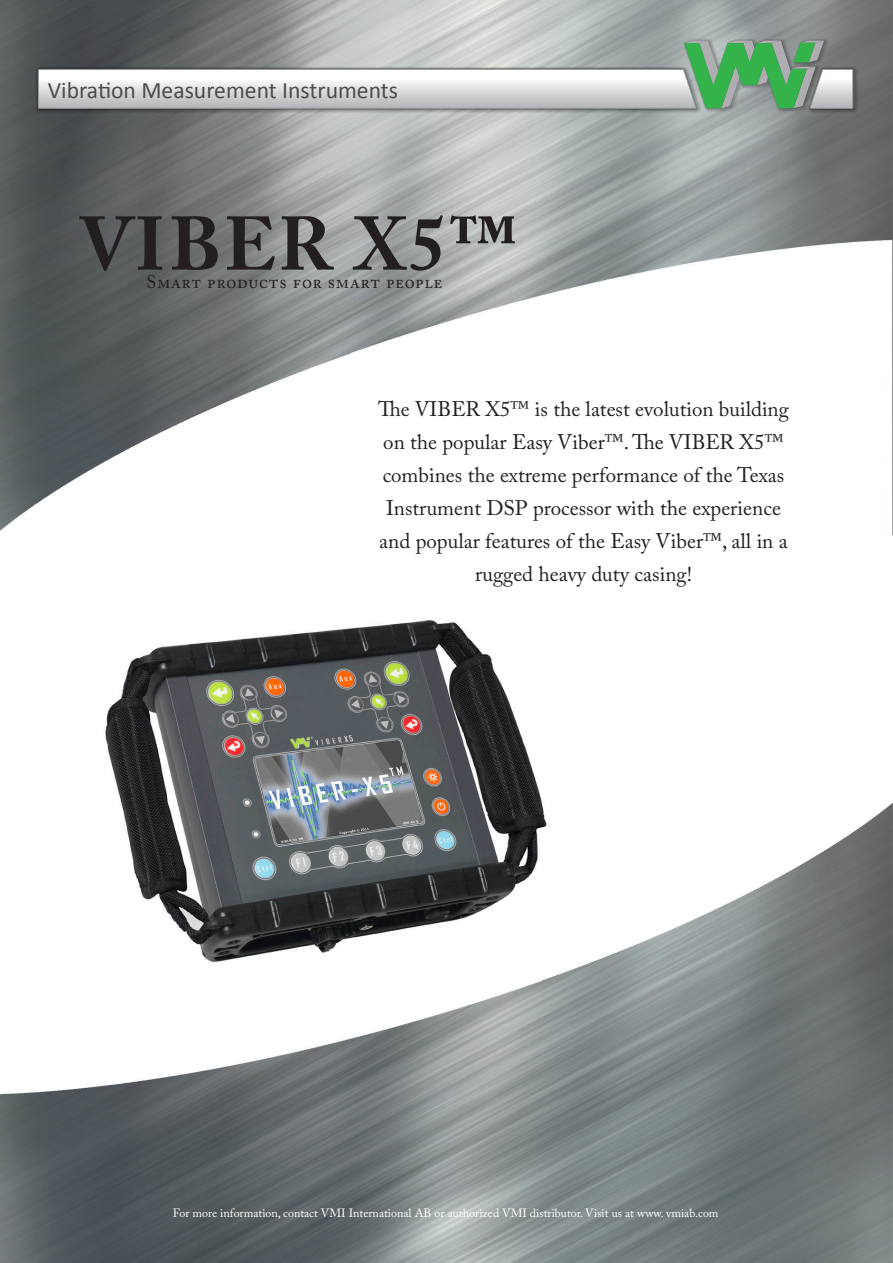
<style>
.page{position:relative;width:893px;height:1263px;background:#fff}
.page>*{position:absolute;margin:0;border:0;box-sizing:border-box;transform-origin:0 0}
.t1{font:700 75px "Adobe Caslon Pro";letter-spacing:.04em;color:#231f20}
.t2{font:23.7px "Calibri";color:#4b4c4d}
.t3{font:21px/33px "Adobe Caslon Pro";color:#231f20;text-align:center}
.t4{font:18px "Adobe Caslon Pro";letter-spacing:.04em;color:#231f20}
.t5{font:12px "Adobe Caslon Pro";color:#fff}
</style>
<div class="page">
<img style="left:0;top:803px;width:893px;height:460px">
<img style="left:0;top:0;width:893px;height:534px">
<img style="left:35px;top:38px;width:825px;height:90px">
<img style="left:36px;top:67px;width:663px;height:44px">
<img style="left:808px;top:67px;width:47px;height:44px">
<img style="left:683px;top:39px;width:142px;height:71px">
<svg style="left:38px;top:40px;width:815px;height:69px"></svg>
<img style="left:102px;top:620px;width:449px;height:344px">
<p class="t2" style="left:48px;top:75px;width:352px">Vibration Measurement Instruments</p>
<p class="t1" style="left:80px;top:200px;width:439px">VIBER X5™</p>
<p class="t4" style="left:147px;top:271px;width:297px">Smart products for smart people</p>
<p class="t3" style="left:378px;top:392px;width:412px">The VIBER X5™ is the latest evolution building on the popular Easy Viber™. The VIBER X5™ combines the extreme performance of the Texas Instrument DSP processor with the experience and popular features of the Easy Viber™, all in a rugged heavy duty casing!</p>
<p class="t5" style="left:173px;top:1205px;width:547px">For more information, contact VMI International AB or authorized VMI distributor. Visit us at www. vmiab.com</p>
</div>
